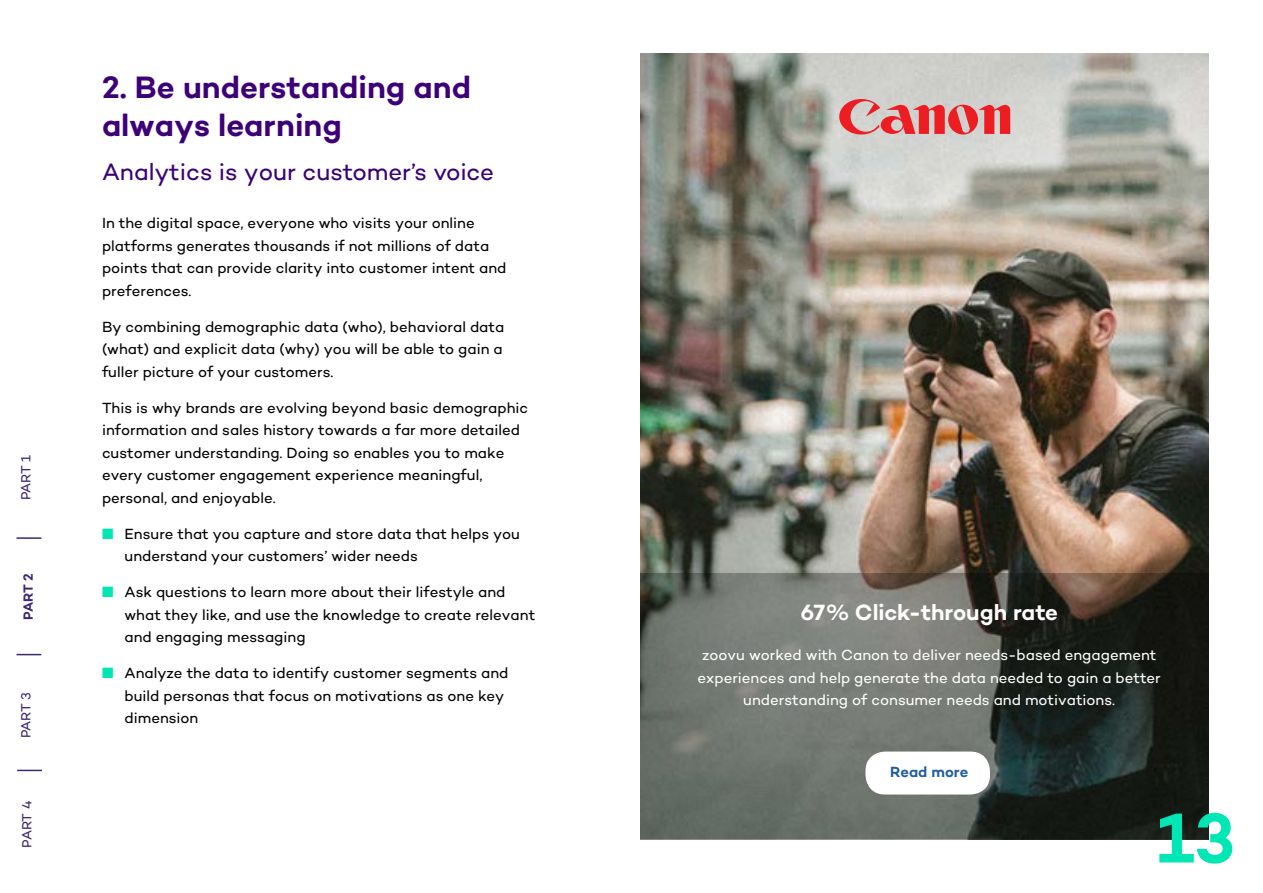
<style>
.page{position:relative;width:1263px;height:893px;background:#fff}
.page>*{position:absolute;margin:0;border:0;box-sizing:border-box;transform-origin:0 0}
.t1{font:600 72px "Campton";color:#00e6b5}
.t2{font:600 31.5px/37.8px "Campton";color:#3d0078}
.t3{font:24px "Campton";color:#3b0078}
.t4{font:600 22.5px "Campton";letter-spacing:-.005em;color:#fff}
.t5{font:15px/22.5px "Campton";color:#000101}
.t6{font:15px/22.5px "Campton";color:#000}
.t7{font:15px/22.5px "Campton";color:#fff;text-align:center}
.t8{font:600 15px "Campton";color:#215e9e}
.t9{font:13.5px "Campton";letter-spacing:-.035em;color:#3e2773}
.t10{font:600 13.5px "Campton";color:#3e2773}
.s1{color:#00e6b5}
</style>
<div class="page">
<img style="left:640px;top:54px;width:569px;height:519px">
<svg style="left:640px;top:573px;width:569px;height:266px;background:#50554f"></svg>
<div style="left:865px;top:752px;width:125px;height:42px;background:#fff;border-radius:20px"></div>
<svg style="left:16px;top:654px;width:25px;height:1px"></svg>
<svg style="left:17px;top:770px;width:25px;height:1px"></svg>
<hr style="left:17px;top:537px;width:24px;height:2px;background:#3e2773">
<svg style="left:839px;top:99px;width:171px;height:36px;background:#dd8181"></svg>
<p class="t9" style="left:17px;top:500px;width:47px;rotate:-90deg">PART 1</p>
<p class="t10" style="left:20px;top:620px;width:48px;rotate:-90deg">PART 2</p>
<p class="t9" style="left:17px;top:738px;width:47px;rotate:-90deg">PART 3</p>
<p class="t9" style="left:19px;top:848px;width:49px;rotate:-90deg">PART 4</p>
<h2 class="t2" style="left:102px;top:68px;width:371px">2. Be understanding and always learning</h2>
<h3 class="t3" style="left:102px;top:157px;width:394px">Analytics is your customer’s voice</h3>
<p class="t5" style="left:102px;top:211px;width:406px">In the digital space, everyone who visits your online platforms generates thousands if not millions of data points that can provide clarity into customer intent and preferences.</p>
<p class="t5" style="left:102px;top:315px;width:404px;text-align:justify">By combining demographic data (who), behavioral data (what) and explicit data (why) you will be able to gain a fuller picture of your customers.</p>
<p class="t5" style="left:102px;top:396px;width:428px">This is why brands are evolving beyond basic demographic information and sales history towards a far more detailed customer understanding. Doing so enables you to make every customer engagement experience meaningful, personal, and enjoyable.</p>
<p class="t6" style="left:124px;top:522px;width:397px;text-indent:-22px"><span class="s1">■</span> Ensure that you capture and store data that helps you understand your customers’ wider needs</p>
<p class="t6" style="left:124px;top:580px;width:412px;text-indent:-22px"><span class="s1">■</span> Ask questions to learn more about their lifestyle and what they like, and use the knowledge to create relevant and engaging messaging</p>
<p class="t6" style="left:124px;top:661px;width:385px;text-indent:-22px"><span class="s1">■</span> Analyze the data to identify customer segments and build personas that focus on motivations as one key dimension</p>
<h3 class="t4" style="left:800px;top:598px;width:259px">67% Click-through rate</h3>
<p class="t7" style="left:698px;top:643px;width:465px">zoovu worked with Canon to deliver needs-based engagement experiences and help generate the data needed to gain a better understanding of consumer needs and motivations.</p>
<p class="t8" style="left:890px;top:762px;width:80px">Read more</p>
<h1 class="t1" style="left:1156px;top:792px;width:80px">13</h1>
</div>
